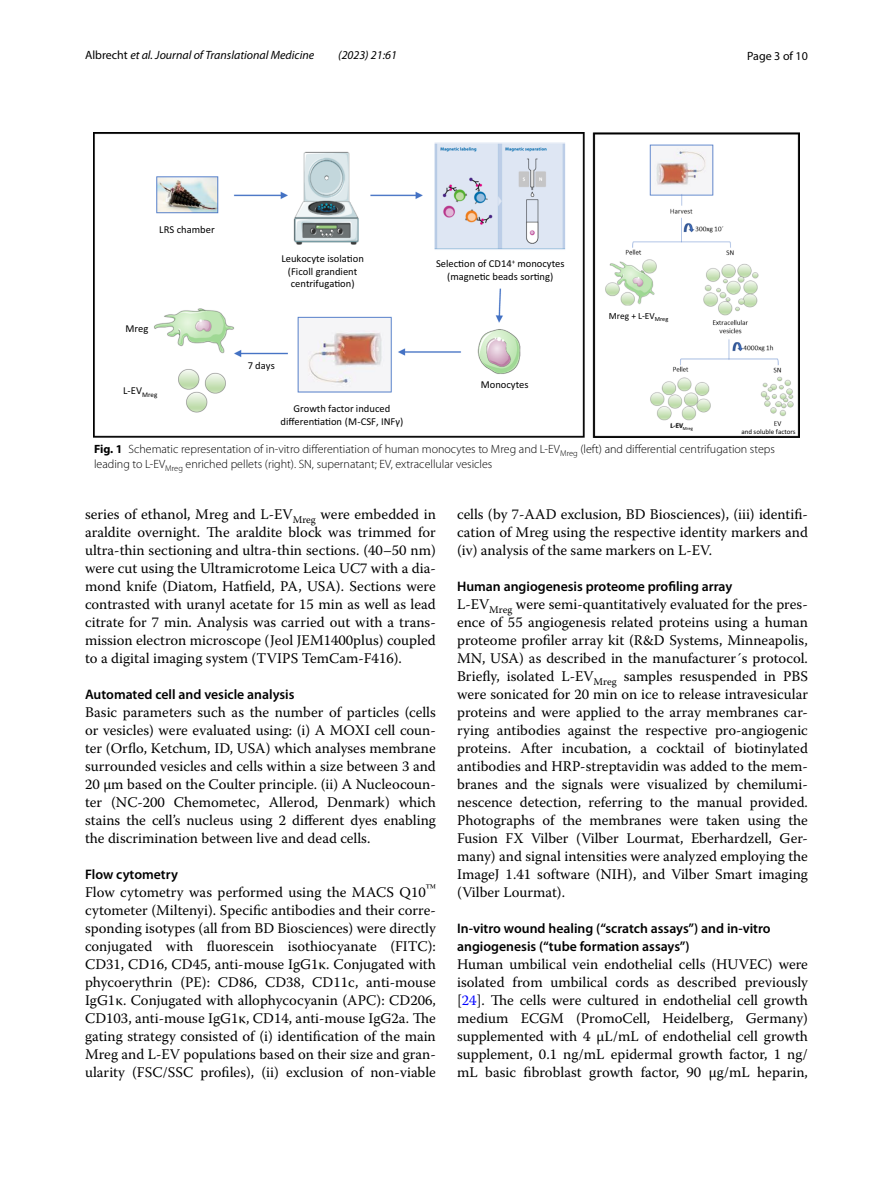
<style>
.page{position:relative;width:893px;height:1187px;background:#fff}
.page>*{position:absolute;margin:0;border:0;box-sizing:border-box;transform-origin:0 0}
.t1{font:14.7px/18px "Warnock Pro";color:#000;text-align:justify}
.t2{font:600 13.8px/18px "Myriad Pro";color:#000}
.t3{font:300 12px/15px "Myriad Pro";color:#000}
.t4{font:italic 12px "Myriad Pro";color:#000}
.t5{font:12px "Myriad Pro";color:#000}
.t6{font:10.5px/12.6px "Calibri";color:#000;text-align:center}
.t7{font:9.3px "Calibri";color:#000}
.t8{font:7.05px "Calibri";color:#000}
.s1{font-style:normal}
.s2{font-weight:700}
.s3{color:#00f}
</style>
<div class="page">
<img style="left:94px;top:133px;width:705px;height:304px">
<p class="t4" style="left:85px;top:48px;width:231px"><span class="s1">Albrecht</span> et al. Journal of Translational Medicine</p>
<p class="t4" style="left:338px;top:48px;width:60px">(2023) 21:61</p>
<p class="t5" style="left:747px;top:48px;width:62px">Page 3 of 10</p>
<p class="t6" style="left:159px;top:224px;width:57px">LRS chamber</p>
<p class="t6" style="left:126px;top:322px;width:24px">Mreg</p>
<p class="t6" style="left:123px;top:384px;width:36px">L-EV<sub>Mreg</sub></p>
<p class="t6" style="left:281px;top:252px;width:84px">Leukocyte isola on (Ficoll grandient centrifuga on)</p>
<p class="t6" style="left:436px;top:257px;width:130px">Selec on of CD14<sup>+</sup> monocytes (magne c beads sor ng)</p>
<p class="t6" style="left:248px;top:359px;width:29px">7 days</p>
<p class="t6" style="left:481px;top:378px;width:49px">Monocytes</p>
<p class="t7" style="left:609px;top:310px;width:61px">Mreg + L-EV<sub>Mreg</sub></p>
<p class="t6" style="left:280px;top:402px;width:124px">Growth factor induced differen a on (M-CSF, INFγ)</p>
<p class="t8" style="left:670px;top:421px;width:24px">L-EV<sub>Mreg</sub></p>
<p class="t8" style="left:741px;top:427px;width:56px">and soluble factors</p>
<p class="t3" style="left:94px;top:441px;width:682px"><span class="s2">Fig. 1</span> Schematic representation of in-vitro differentiation of human monocytes to Mreg and L-EV<sub>Mreg</sub> (left) and differential centrifugation steps leading to L-EV<sub>Mreg</sub> enriched pellets (right). SN, supernatant; EV, extracellular vesicles</p>
<p class="t1" style="left:85px;top:504px;width:352px">series of ethanol, Mreg and L-EV<sub>Mreg</sub> were embedded in araldite overnight. The araldite block was trimmed for ultra-thin sectioning and ultra-thin sections. (40–50 nm) were cut using the Ultramicrotome Leica UC7 with a dia&shy;mond knife (Diatom, Hatfield, PA, USA). Sections were contrasted with uranyl acetate for 15 min as well as lead citrate for 7 min. Analysis was carried out with a trans&shy;mission electron microscope (Jeol JEM1400plus) coupled to a digital imaging system (TVIPS TemCam-F416).</p>
<p class="t2" style="left:85px;top:685px;width:211px">Automated cell and vesicle analysis</p>
<p class="t1" style="left:85px;top:702px;width:352px">Basic parameters such as the number of particles (cells or vesicles) were evaluated using: (i) A MOXI cell coun&shy;ter (Orflo, Ketchum, ID, USA) which analyses membrane surrounded vesicles and cells within a size between 3 and 20 µm based on the Coulter principle. (ii) A Nucleocoun&shy;ter (NC-200 Chemometec, Allerod, Denmark) which stains the cell’s nucleus using 2 different dyes enabling the discrimination between live and dead cells.</p>
<p class="t2" style="left:85px;top:865px;width:94px">Flow cytometry</p>
<p class="t1" style="left:85px;top:882px;width:352px">Flow cytometry was performed using the MACS Q10<sup>™ </sup>cytometer (Miltenyi). Specific antibodies and their corre&shy;sponding isotypes (all from BD Biosciences) were directly conjugated with fluorescein isothiocyanate (FITC):<br>CD31, CD16, CD45, anti-mouse IgG1κ. Conjugated with phycoerythrin (PE): CD86, CD38, CD11c, anti-mouse IgG1κ. Conjugated with allophycocyanin (APC): CD206, CD103, anti-mouse IgG1κ, CD14, anti-mouse IgG2a. The gating strategy consisted of (i) identification of the main Mreg and L-EV populations based on their size and gran&shy;ularity (FSC/SSC profiles), (ii) exclusion of non-viable</p>
<p class="t1" style="left:457px;top:504px;width:352px">cells (by 7-AAD exclusion, BD Biosciences), (iii) identifi&shy;cation of Mreg using the respective identity markers and (iv) analysis of the same markers on L-EV.</p>
<p class="t2" style="left:457px;top:577px;width:277px">Human angiogenesis proteome profiling array</p>
<p class="t1" style="left:457px;top:594px;width:352px">L-EV<sub>Mreg</sub> were semi-quantitatively evaluated for the pres&shy;ence of 55 angiogenesis related proteins using a human proteome profiler array kit (R&amp;D Systems, Minneapolis, MN, USA) as described in the manufacturer´s protocol.<br>Briefly, isolated L-EV<sub>Mreg</sub> samples resuspended in PBS were sonicated for 20 min on ice to release intravesicular proteins and were applied to the array membranes car&shy;rying antibodies against the respective pro-angiogenic proteins. After incubation, a cocktail of biotinylated antibodies and HRP-streptavidin was added to the mem&shy;branes and the signals were visualized by chemilumi&shy;nescence detection, referring to the manual provided.<br>Photographs of the membranes were taken using the Fusion FX Vilber (Vilber Lourmat, Eberhardzell, Ger&shy;many) and signal intensities were analyzed employing the ImageJ 1.41 software (NIH), and Vilber Smart imaging (Vilber Lourmat).</p>
<p class="t2" style="left:457px;top:919px;width:315px">In‑vitro wound healing (“scratch assays”) and in‑vitro angiogenesis (“tube formation assays”)</p>
<p class="t1" style="left:457px;top:954px;width:352px">Human umbilical vein endothelial cells (HUVEC) were isolated from umbilical cords as described previously [<span class="s3">24</span>]. The cells were cultured in endothelial cell growth medium ECGM (PromoCell, Heidelberg, Germany) supplemented with 4 μL/mL of endothelial cell growth supplement, 0.1 ng/mL epidermal growth factor, 1 ng/ mL basic fibroblast growth factor, 90 μg/mL heparin,</p>
</div>
